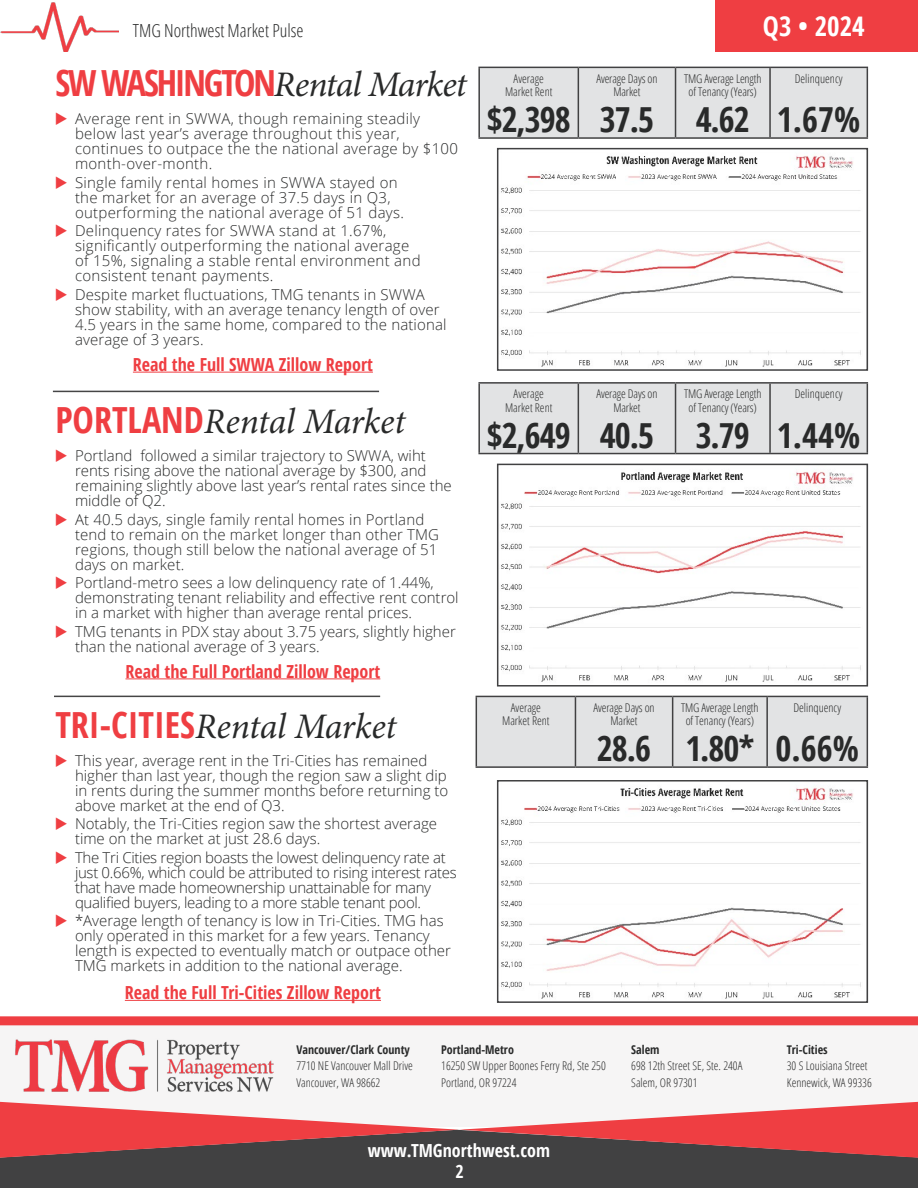
<style>
.page{position:relative;width:918px;height:1188px;background:#fff}
.page>*{position:absolute;margin:0;border:0;box-sizing:border-box;transform-origin:0 0}
.t1{font:italic 36px "Minion Pro";letter-spacing:-.01em;color:#292a2a}
.t2{font:700 36px "Open Sans Condensed";letter-spacing:-.06em;color:#ef3e42}
.t3{font:700 34.5px "Open Sans Condensed";letter-spacing:-.03em;color:#292a2a}
.t4{font:700 27px "Open Sans Condensed";color:#fff}
.t5{font:700 18px "Open Sans Condensed";color:#ef3e42}
.t6{font:300 condensed 18px "Open Sans";color:#292a2a}
.t7{font:700 18px "Open Sans Condensed";color:#fff}
.t8{font:300 15px/15px "Open Sans";color:#292a2a}
.t9{font:300 15px/15px "Open Sans";letter-spacing:.02em;color:#292a2a}
.t10{font:300 15px/15px "Open Sans";letter-spacing:-.02em;color:#292a2a}
.t11{font:300 condensed 12px/13.5px "Open Sans";color:#292a2a;text-align:center}
.t12{font:700 12px "Open Sans Condensed";color:#292a2a}
.s1{font-family:"Minion Pro";font-weight:400;font-style:italic;color:#292a2a}
.s2{font-family:"Open Sans Condensed";font-weight:700;font-style:normal;color:#ef3e42}
</style>
<div class="page">
<div style="left:0;top:1026px;width:918px;height:101px;background:#f6f5f5"></div>
<div style="left:0;top:1158px;width:918px;height:30px;background:#414142"></div>
<svg style="left:0;top:1102px;width:918px;height:56px"></svg>
<div style="left:0;top:1016px;width:918px;height:9px;background:#ef3e42"></div>
<img style="left:15px;top:1039px;width:259px;height:53px">
<img style="left:501px;top:471px;width:360px;height:211px">
<div style="left:497px;top:464px;width:371px;height:223px;border:2px solid #414142"></div>
<hr style="left:53px;top:391px;width:326px;height:1px;background:#454546">
<div style="left:480px;top:384px;width:387px;height:69px;background:#e2e3e4"></div>
<hr style="left:478px;top:382px;width:100px;height:2px;background:#414142">
<hr style="left:478px;top:384px;width:2px;height:69px;background:#414142">
<hr style="left:578px;top:382px;width:98px;height:2px;background:#414142">
<hr style="left:578px;top:384px;width:1px;height:69px;background:#414142">
<hr style="left:676px;top:382px;width:94px;height:2px;background:#414142">
<hr style="left:675px;top:384px;width:1px;height:69px;background:#414142">
<hr style="left:770px;top:382px;width:98px;height:2px;background:#414142">
<hr style="left:769px;top:384px;width:2px;height:69px;background:#414142">
<hr style="left:867px;top:384px;width:1px;height:69px;background:#414142">
<hr style="left:478px;top:453px;width:100px;height:1px;background:#414142">
<hr style="left:578px;top:453px;width:98px;height:1px;background:#414142">
<hr style="left:676px;top:453px;width:94px;height:1px;background:#414142">
<hr style="left:770px;top:453px;width:98px;height:1px;background:#414142">
<div style="left:716px;top:0;width:202px;height:52px;background:#ef3e42"></div>
<img style="left:501px;top:155px;width:360px;height:212px">
<div style="left:497px;top:148px;width:371px;height:223px;border:2px solid #414142"></div>
<div style="left:480px;top:68px;width:387px;height:69px;background:#e2e3e4"></div>
<hr style="left:478px;top:67px;width:100px;height:1px;background:#414142">
<hr style="left:478px;top:68px;width:2px;height:69px;background:#414142">
<hr style="left:578px;top:67px;width:98px;height:1px;background:#414142">
<hr style="left:578px;top:68px;width:1px;height:69px;background:#414142">
<hr style="left:676px;top:67px;width:94px;height:1px;background:#414142">
<hr style="left:675px;top:68px;width:1px;height:69px;background:#414142">
<hr style="left:770px;top:67px;width:98px;height:1px;background:#414142">
<hr style="left:769px;top:68px;width:2px;height:69px;background:#414142">
<hr style="left:867px;top:68px;width:1px;height:69px;background:#414142">
<hr style="left:478px;top:137px;width:100px;height:2px;background:#414142">
<hr style="left:578px;top:137px;width:98px;height:2px;background:#414142">
<hr style="left:676px;top:137px;width:94px;height:2px;background:#414142">
<hr style="left:770px;top:137px;width:98px;height:2px;background:#414142">
<img style="left:0;top:2px;width:118px;height:49px">
<hr style="left:54px;top:696px;width:326px;height:1px;background:#454546">
<div style="left:477px;top:697px;width:390px;height:69px;background:#e2e3e4"></div>
<hr style="left:476px;top:696px;width:99px;height:1px;background:#414142">
<hr style="left:476px;top:697px;width:1px;height:69px;background:#414142">
<hr style="left:575px;top:696px;width:98px;height:1px;background:#414142">
<hr style="left:575px;top:697px;width:1px;height:69px;background:#414142">
<hr style="left:673px;top:696px;width:94px;height:1px;background:#414142">
<hr style="left:672px;top:697px;width:1px;height:69px;background:#414142">
<hr style="left:767px;top:696px;width:101px;height:1px;background:#414142">
<hr style="left:766px;top:697px;width:2px;height:69px;background:#414142">
<hr style="left:867px;top:697px;width:1px;height:69px;background:#414142">
<hr style="left:476px;top:766px;width:99px;height:2px;background:#414142">
<hr style="left:575px;top:766px;width:98px;height:2px;background:#414142">
<hr style="left:673px;top:766px;width:94px;height:2px;background:#414142">
<hr style="left:767px;top:766px;width:101px;height:2px;background:#414142">
<img style="left:501px;top:787px;width:360px;height:212px">
<div style="left:497px;top:780px;width:371px;height:223px;border:2px solid #414142"></div>
<hr style="left:133px;top:372px;width:240px;height:1px;background:#ef3e42">
<hr style="left:125px;top:678px;width:255px;height:1px;background:#ef3e42">
<hr style="left:125px;top:1000px;width:256px;height:1px;background:#ef3e42">
<p class="t6" style="left:133px;top:18px;width:172px">TMG Northwest Market Pulse</p>
<h3 class="t4" style="left:763px;top:7px;width:103px">Q3 • 2024</h3>
<h1 class="t2" style="left:55px;top:57px;width:413px">SW WASHINGTON<span class="s1">Rental Market</span></h1>
<p class="t11" style="left:505px;top:71px;width:49px">Average<br>Market Rent</p>
<h2 class="t3" style="left:487px;top:95px;width:86px">$2,398</h2>
<p class="t11" style="left:684px;top:71px;width:79px">TMG Average Length of Tenancy (Years)</p>
<h2 class="t3" style="left:696px;top:95px;width:56px">4.62</h2>
<p class="t11" style="left:795px;top:71px;width:49px">Delinquency</p>
<h2 class="t3" style="left:777px;top:95px;width:85px">1.67%</h2>
<p class="t11" style="left:596px;top:71px;width:63px">Average Days on<br>Market</p>
<h2 class="t3" style="left:600px;top:95px;width:56px">37.5</h2>
<p class="t9" style="left:75px;top:111px;width:385px">Average rent in SWWA, though remaining steadily below last year’s average throughout this year, continues to outpace the the national average by $100 month-over-month.</p>
<p class="t9" style="left:75px;top:174px;width:330px">Single family rental homes in SWWA stayed on the market for an average of 37.5 days in Q3, outperforming the national average of 51 days.</p>
<p class="t9" style="left:75px;top:223px;width:347px">Delinquency rates for SWWA stand at 1.67%, significantly outperforming the national average of 15%, signaling a stable rental environment and consistent tenant payments.</p>
<p class="t8" style="left:75px;top:286px;width:373px">Despite market fluctuations, TMG tenants in SWWA show stability, with an average tenancy length of over 4.5 years in the same home, compared to the national average of 3 years.</p>
<p class="t5" style="left:133px;top:352px;width:242px">Read the Full SWWA Zillow Report</p>
<h1 class="t1" style="left:55px;top:397px;width:352px"><span class="s2">PORTLAND</span>Rental Market</h1>
<p class="t8" style="left:75px;top:448px;width:378px">Portland followed a similar trajectory to SWWA, wiht rents rising above the national average by $300, and remaining slightly above last year’s rental rates since the middle of Q2.</p>
<p class="t8" style="left:75px;top:511px;width:366px">At 40.5 days, single family rental homes in Portland tend to remain on the market longer than other TMG regions, though still below the national average of 51 days on market.</p>
<p class="t8" style="left:75px;top:575px;width:385px">Portland-metro sees a low delinquency rate of 1.44%, demonstrating tenant reliability and effective rent control in a market with higher than average rental prices.</p>
<p class="t8" style="left:75px;top:623px;width:382px">TMG tenants in PDX stay about 3.75 years, slightly higher than the national average of 3 years.</p>
<p class="t5" style="left:125px;top:658px;width:256px">Read the Full Portland Zillow Report</p>
<p class="t11" style="left:505px;top:387px;width:49px">Average<br>Market Rent</p>
<h2 class="t3" style="left:487px;top:411px;width:86px">$2,649</h2>
<p class="t11" style="left:596px;top:387px;width:63px">Average Days on<br>Market</p>
<h2 class="t3" style="left:600px;top:411px;width:56px">40.5</h2>
<h1 class="t1" style="left:55px;top:702px;width:343px"><span class="s2">TRI-CITIES</span>Rental Market</h1>
<p class="t11" style="left:502px;top:700px;width:49px">Average<br>Market Rent</p>
<p class="t11" style="left:593px;top:700px;width:63px">Average Days on<br>Market</p>
<h2 class="t3" style="left:597px;top:725px;width:56px">28.6</h2>
<p class="t8" style="left:75px;top:752px;width:354px">This year, average rent in the Tri-Cities has remained</p>
<p class="t8" style="left:75px;top:767px;width:375px;text-align:justify">higher than last year, though the region saw a slight dip in rents during the summer months before returning to above market at the end of Q3.</p>
<p class="t8" style="left:75px;top:816px;width:364px">Notably, the Tri-Cities region saw the shortest average time on the market at just 28.6 days.</p>
<p class="t10" style="left:75px;top:849px;width:383px">The Tri Cities region boasts the lowest delinquency rate at just 0.66%, which could be attributed to rising interest rates that have made homeownership unattainable for many qualified buyers, leading to a more stable tenant pool.</p>
<p class="t8" style="left:75px;top:913px;width:377px">*Average length of tenancy is low in Tri-Cities. TMG has only operated in this market for a few years. Tenancy length is expected to eventually match or outpace other TMG markets in addition to the national average.</p>
<p class="t5" style="left:125px;top:980px;width:258px">Read the Full Tri-Cities Zillow Report</p>
<p class="t11" style="left:684px;top:387px;width:79px">TMG Average Length of Tenancy (Years)</p>
<h2 class="t3" style="left:696px;top:411px;width:56px">3.79</h2>
<p class="t11" style="left:795px;top:387px;width:49px">Delinquency</p>
<h2 class="t3" style="left:777px;top:411px;width:85px">1.44%</h2>
<p class="t11" style="left:681px;top:700px;width:79px">TMG Average Length of Tenancy (Years)</p>
<h2 class="t3" style="left:685px;top:725px;width:71px">1.80*</h2>
<p class="t11" style="left:793px;top:700px;width:49px">Delinquency</p>
<h2 class="t3" style="left:776px;top:725px;width:85px">0.66%</h2>
<p class="t12" style="left:297px;top:1041px;width:115px">Vancouver/Clark County</p>
<p class="t11" style="left:297px;top:1057px;width:118px;line-height:16.5px;text-align:left">7710 NE Vancouver Mall Drive<br>Vancouver, WA 98662</p>
<p class="t12" style="left:441px;top:1041px;width:74px">Portland-Metro</p>
<p class="t11" style="left:441px;top:1057px;width:166px;line-height:16.5px;text-align:left">16250 SW Upper Boones Ferry Rd, Ste 250<br>Portland, OR 97224</p>
<p class="t12" style="left:631px;top:1041px;width:30px">Salem</p>
<p class="t11" style="left:631px;top:1057px;width:113px;line-height:16.5px;text-align:left">698 12th Street SE, Ste. 240A<br>Salem, OR 97301</p>
<p class="t12" style="left:787px;top:1041px;width:42px">Tri-Cities</p>
<p class="t11" style="left:787px;top:1057px;width:87px;line-height:16.5px;text-align:left">30 S Louisiana Street<br>Kennewick, WA 99336</p>
<p class="t7" style="left:368px;top:1138px;width:184px">www.TMGnorthwest.com</p>
<p class="t7" style="left:456px;top:1159px;width:10px">2</p>
</div>
